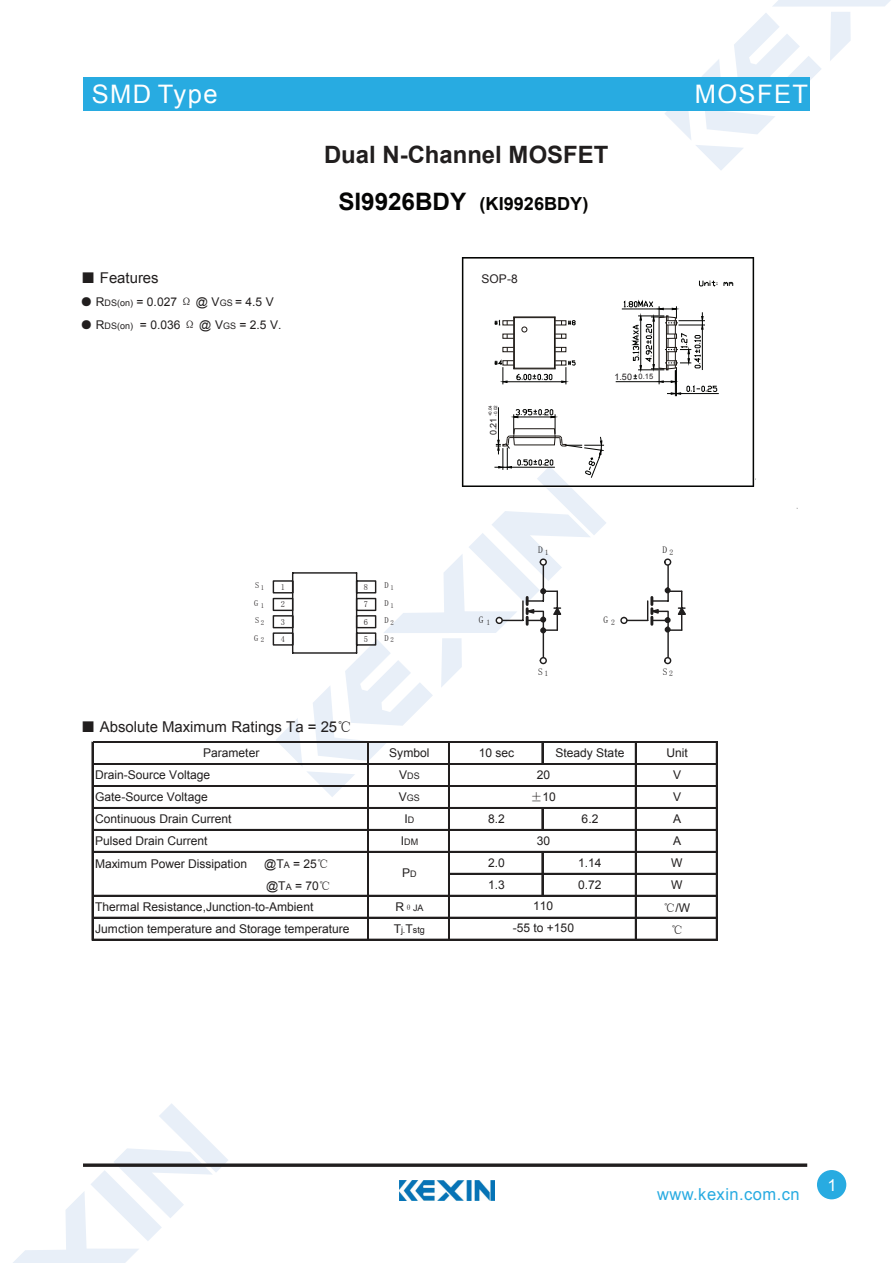
<style>
.page{position:relative;width:893px;height:1263px;background:#fff}
.page>*{position:absolute;margin:0;border:0;box-sizing:border-box;transform-origin:0 0}
.t1{font:25.5px "Arial";letter-spacing:.055em;color:#fff}
.t2{font:700 23.85px "Arial";color:#211e1e}
.t3{font:700 18px "Arial";color:#050504}
.t4{font:16.5px "Arial";letter-spacing:.03em;color:#28abe1}
.t5{font:16.5px "Arial";color:#fff}
.t6{font:15px "Arial";color:#211e1e}
.t7{font:14.85px "Arial";color:#211e1e}
.t8{font:12px/21.9px "Arial";color:#211e1e;text-align:center}
.t9{font:12px "Arial";color:#231f20}
.t10{font:12px "Sim Sun";color:#211e1e}
.t11{font:9.45px "Helvetica";color:#201e1e}
.t12{font:9px "Arial";color:#211e1e}
.t13{font:9px "Arial";color:#231f20}
.t14{font:8.4px/17.2px "Helvetica";color:#231f20;text-align:justify}
.t15{font:4.5px/5.2px "Arial";color:#231f20}
.s1{font-family:"Sim Sun"}
.s2{font-size:9px}
.s3{font-size:24px}
.s4{font-size:7.5px}
.s5{font-size:12px}
</style>
<div class="page">
<svg style="left:665px;top:0;width:226px;height:170px"></svg>
<svg style="left:13px;top:1103px;width:215px;height:160px"></svg>
<div style="left:83px;top:77px;width:726px;height:34px;background:#28abe1"></div>
<svg style="left:83px;top:1163px;width:724px;height:4px;background:#413e3e"></svg>
<div style="left:817px;top:1170px;width:29px;height:29px;background:#28abe1;border-radius:50%"></div>
<img style="left:399px;top:1181px;width:96px;height:20px">
<svg style="left:542px;top:809px;width:1px;height:20px"></svg>
<hr style="left:92px;top:742px;width:1px;height:198px;background:#211e1e">
<hr style="left:367px;top:743px;width:2px;height:197px;background:#211e1e">
<hr style="left:448px;top:743px;width:2px;height:197px;background:#211e1e">
<hr style="left:542px;top:853px;width:1px;height:44px;background:#211e1e">
<hr style="left:635px;top:743px;width:2px;height:197px;background:#211e1e">
<hr style="left:716px;top:743px;width:2px;height:197px;background:#211e1e">
<hr style="left:93px;top:741px;width:625px;height:1px;background:#211e1e">
<hr style="left:93px;top:742px;width:625px;height:1px;background:#211e1e">
<hr style="left:93px;top:763px;width:625px;height:2px;background:#211e1e">
<hr style="left:93px;top:785px;width:625px;height:2px;background:#211e1e">
<hr style="left:93px;top:807px;width:625px;height:2px;background:#211e1e">
<hr style="left:93px;top:829px;width:625px;height:2px;background:#211e1e">
<hr style="left:93px;top:851px;width:625px;height:2px;background:#211e1e">
<hr style="left:450px;top:873px;width:268px;height:2px;background:#211e1e">
<hr style="left:93px;top:895px;width:625px;height:2px;background:#211e1e">
<hr style="left:93px;top:917px;width:625px;height:2px;background:#211e1e">
<hr style="left:93px;top:939px;width:625px;height:1px;background:#211e1e">
<svg style="left:272px;top:257px;width:484px;height:540px"></svg>
<div style="left:464px;top:305px;width:9px;height:9px;background:#fff"></div>
<h1 class="t1" style="left:92px;top:77px;width:127px">SMD Type</h1>
<h1 class="t1" style="left:695px;top:77px;width:115px">MOSFET</h1>
<h1 class="t1" style="left:92px;top:89px;width:127px">SMD Type</h1>
<h2 class="t2" style="left:324px;top:139px;width:286px">Dual N-Channel MOSFET</h2>
<p class="t7" style="left:81px;top:268px;width:79px"><span class="s1">■</span> Features</p>
<p class="t8" style="left:80px;top:291px;width:195px"><span class="s1">●</span> R<span class="s2">DS(on)</span> = 0.027 <span class="s1">Ω</span> @ V<span class="s2">GS</span> = 4.5 V</p>
<p class="t8" style="left:80px;top:314px;width:202px"><span class="s1">●</span> R<span class="s2">DS(on)</span> = 0.036 <span class="s1">Ω</span> @ V<span class="s2">GS</span> = 2.5 V.</p>
<h3 class="t3" style="left:338px;top:192px;width:251px"><span class="s3">SI9926BDY</span> (KI9926BDY)</h3>
<p class="t9" style="left:482px;top:271px;width:38px">SOP-8</p>
<p class="t15" style="left:488px;top:416px;width:13px;rotate:-90deg">+0.04 -0.02</p>
<p class="t13" style="left:487px;top:435px;width:19px;rotate:-90deg">0.21</p>
<p class="t13" style="left:614px;top:371px;width:40px">1.50 <span class="s4">0.15</span></p>
<p class="t14" style="left:255px;top:577px;width:10px">S<sub>1</sub></p>
<p class="t14" style="left:385px;top:577px;width:11px">D <sub>1</sub></p>
<p class="t14" style="left:254px;top:594px;width:12px">G <sub>1</sub></p>
<p class="t14" style="left:385px;top:594px;width:11px">D <sub>1</sub></p>
<p class="t14" style="left:255px;top:612px;width:10px">S<sub>2</sub></p>
<p class="t14" style="left:385px;top:612px;width:11px">D <sub>2</sub></p>
<p class="t14" style="left:254px;top:629px;width:12px">G <sub>2</sub></p>
<p class="t14" style="left:364px;top:630px;width:6px">5</p>
<p class="t14" style="left:385px;top:629px;width:11px">D <sub>2</sub></p>
<p class="t14" style="left:281px;top:578px;width:6px">1</p>
<p class="t14" style="left:364px;top:578px;width:6px">8</p>
<p class="t14" style="left:281px;top:596px;width:6px">2<br>3<br>4</p>
<p class="t14" style="left:364px;top:596px;width:6px">7</p>
<p class="t14" style="left:364px;top:613px;width:6px">6</p>
<p class="t11" style="left:479px;top:615px;width:13px">G <sub>1</sub></p>
<p class="t11" style="left:538px;top:545px;width:12px">D <sub>1</sub></p>
<p class="t11" style="left:538px;top:666px;width:12px">S<sub>1</sub></p>
<p class="t11" style="left:604px;top:615px;width:13px">G <sub>2</sub></p>
<p class="t11" style="left:663px;top:545px;width:12px">D <sub>2</sub></p>
<p class="t11" style="left:663px;top:666px;width:12px">S<sub>2</sub></p>
<p class="t6" style="left:81px;top:717px;width:273px"><span class="s1">■</span> Absolute Maximum Ratings Ta = 25<span class="s1">℃</span></p>
<p class="t8" style="left:203px;top:742px;width:58px">Parameter</p>
<p class="t8" style="left:389px;top:742px;width:42px">Symbol</p>
<p class="t8" style="left:479px;top:742px;width:37px">10 sec</p>
<p class="t8" style="left:555px;top:742px;width:71px">Steady State</p>
<p class="t8" style="left:666px;top:742px;width:23px">Unit</p>
<p class="t8" style="left:95px;top:764px;width:117px">Drain-Source Voltage</p>
<p class="t12" style="left:399px;top:770px;width:22px"><span class="s5">V</span>DS</p>
<p class="t8" style="left:673px;top:764px;width:10px">V</p>
<p class="t8" style="left:95px;top:786px;width:114px">Gate-Source Voltage</p>
<p class="t12" style="left:399px;top:792px;width:23px"><span class="s5">V</span>GS</p>
<p class="t8" style="left:673px;top:786px;width:10px">V</p>
<p class="t8" style="left:95px;top:808px;width:138px">Continuous Drain Current</p>
<p class="t8" style="left:404px;top:808px;width:11px">I<span class="s2">D</span></p>
<p class="t8" style="left:488px;top:808px;width:18px">8.2</p>
<p class="t8" style="left:582px;top:808px;width:18px">6.2</p>
<p class="t8" style="left:673px;top:808px;width:10px">A</p>
<p class="t8" style="left:95px;top:830px;width:114px">Pulsed Drain Current</p>
<p class="t12" style="left:401px;top:836px;width:19px"><span class="s5">I</span>DM</p>
<p class="t8" style="left:673px;top:830px;width:10px">A</p>
<p class="t8" style="left:95px;top:853px;width:153px">Maximum Power Dissipation</p>
<p class="t8" style="left:264px;top:853px;width:66px">@T<span class="s2">A</span> = 25<span class="s1">℃</span></p>
<p class="t8" style="left:488px;top:852px;width:18px">2.0</p>
<p class="t8" style="left:578px;top:852px;width:25px">1.14</p>
<p class="t8" style="left:671px;top:852px;width:13px">W</p>
<p class="t8" style="left:266px;top:875px;width:66px">@T<span class="s2">A</span> = 70<span class="s1">℃</span></p>
<p class="t8" style="left:488px;top:874px;width:18px">1.3</p>
<p class="t8" style="left:578px;top:874px;width:25px">0.72</p>
<p class="t8" style="left:671px;top:874px;width:13px">W</p>
<p class="t8" style="left:95px;top:896px;width:220px">Thermal Resistance,Junction-to-Ambient</p>
<p class="t12" style="left:395px;top:902px;width:30px"><span class="s5">R</span><span class="s1">θ</span>JA</p>
<p class="t8" style="left:663px;top:896px;width:28px"><span class="s1">℃</span>/W</p>
<p class="t8" style="left:95px;top:918px;width:256px">Jumction temperature and Storage temperature</p>
<p class="t12" style="left:394px;top:924px;width:33px"><span class="s5">T</span>j.<span class="s5">T</span>stg</p>
<p class="t10" style="left:671px;top:924px;width:14px">℃</p>
<p class="t8" style="left:530px;top:763px;width:27px;line-height:22.5px">20 <span class="s1">±</span>10</p>
<p class="t8" style="left:537px;top:829px;width:15px">30</p>
<p class="t8" style="left:402px;top:862px;width:16px">P<span class="s2">D</span></p>
<p class="t8" style="left:513px;top:895px;width:63px">110<br>-55 to +150</p>
<h3 class="t4" style="left:657px;top:1184px;width:144px">www.kexin.com.cn</h3>
<h3 class="t5" style="left:827px;top:1174px;width:11px">1</h3>
</div>
